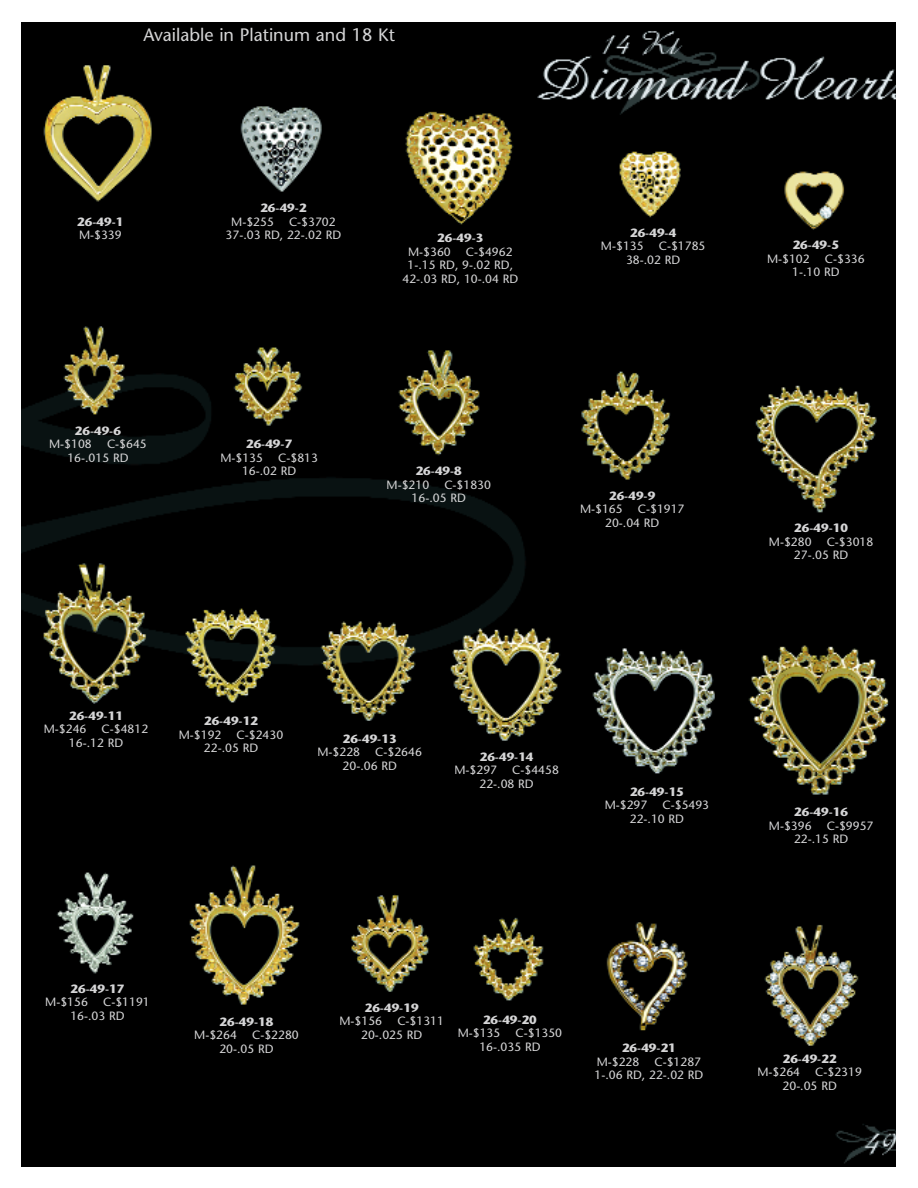
<style>
.page{position:relative;width:918px;height:1188px;background:#fff}
.page>*{position:absolute;margin:0;border:0;box-sizing:border-box;transform-origin:0 0}
.t1{font:18px "Stone Sans";color:#d5d5d6}
.t2{font:12px/13.5px "Stone Sans";color:#d5d5d6}
.t3{font:700 12px "Stone Sans";color:#d5d5d6}
</style>
<div class="page">
<img style="left:21px;top:22px;width:875px;height:1145px">
<h1 class="t1" style="left:144px;top:28px;width:253px">Available in Platinum and 18 Kt</h1>
<p class="t3" style="left:260px;top:204px;width:48px">26-49-2</p>
<p class="t2" style="left:231px;top:216px;width:44px">M-$255</p>
<p class="t2" style="left:226px;top:216px;width:117px;text-indent:64px">C-$3702<br>37-.03 RD, 22-.02 RD</p>
<p class="t3" style="left:77px;top:217px;width:48px">26-49-1</p>
<p class="t2" style="left:79px;top:229px;width:44px">M-$339</p>
<p class="t3" style="left:437px;top:233px;width:48px">26-49-3</p>
<p class="t2" style="left:408px;top:246px;width:44px">M-$360</p>
<p class="t2" style="left:466px;top:246px;width:48px">C-$4962</p>
<p class="t2" style="left:408px;top:259px;width:107px">1-.15 RD, 9-.02 RD,</p>
<p class="t2" style="left:402px;top:273px;width:117px">42-.03 RD, 10-.04 RD</p>
<p class="t3" style="left:630px;top:228px;width:48px">26-49-4</p>
<p class="t2" style="left:601px;top:241px;width:44px">M-$135</p>
<p class="t2" style="left:626px;top:241px;width:81px;text-indent:33px">C-$1785<br>38-.02 RD</p>
<p class="t3" style="left:793px;top:240px;width:48px">26-49-5</p>
<p class="t2" style="left:767px;top:253px;width:44px">M-$102</p>
<p class="t2" style="left:792px;top:253px;width:74px;text-indent:33px">C-$336<br>1-.10 RD</p>
<p class="t3" style="left:75px;top:426px;width:48px">26-49-6</p>
<p class="t2" style="left:49px;top:439px;width:44px">M-$108</p>
<p class="t2" style="left:67px;top:439px;width:81px;text-indent:40px">C-$645<br>16-.015 RD</p>
<p class="t3" style="left:246px;top:439px;width:48px">26-49-7</p>
<p class="t2" style="left:220px;top:452px;width:44px">M-$135</p>
<p class="t2" style="left:242px;top:452px;width:77px;text-indent:36px">C-$813<br>16-.02 RD</p>
<p class="t3" style="left:416px;top:466px;width:48px">26-49-8</p>
<p class="t2" style="left:387px;top:479px;width:44px">M-$210</p>
<p class="t2" style="left:412px;top:479px;width:81px;text-indent:33px">C-$1830<br>16-.05 RD</p>
<p class="t3" style="left:609px;top:491px;width:48px">26-49-9</p>
<p class="t2" style="left:580px;top:503px;width:44px">M-$165</p>
<p class="t2" style="left:605px;top:503px;width:81px;text-indent:33px">C-$1917<br>20-.04 RD</p>
<p class="t3" style="left:69px;top:711px;width:55px">26-49-11</p>
<p class="t2" style="left:44px;top:724px;width:44px">M-$246</p>
<p class="t2" style="left:69px;top:724px;width:81px;text-indent:33px">C-$4812<br>16-.12 RD</p>
<p class="t3" style="left:204px;top:716px;width:55px">26-49-12</p>
<p class="t2" style="left:179px;top:729px;width:44px">M-$192</p>
<p class="t2" style="left:204px;top:729px;width:81px;text-indent:33px">C-$2430<br>22-.05 RD</p>
<p class="t3" style="left:343px;top:734px;width:55px">26-49-13</p>
<p class="t2" style="left:317px;top:747px;width:44px">M-$228</p>
<p class="t2" style="left:343px;top:747px;width:81px;text-indent:33px">C-$2646<br>20-.06 RD</p>
<p class="t3" style="left:480px;top:752px;width:55px">26-49-14</p>
<p class="t2" style="left:454px;top:764px;width:44px">M-$297</p>
<p class="t2" style="left:480px;top:764px;width:81px;text-indent:33px">C-$4458<br>22-.08 RD</p>
<p class="t3" style="left:630px;top:787px;width:55px">26-49-15</p>
<p class="t2" style="left:605px;top:799px;width:44px">M-$297</p>
<p class="t2" style="left:630px;top:799px;width:81px;text-indent:33px">C-$5493<br>22-.10 RD</p>
<p class="t3" style="left:794px;top:523px;width:55px">26-49-10</p>
<p class="t2" style="left:769px;top:536px;width:44px">M-$280</p>
<p class="t2" style="left:794px;top:536px;width:81px;text-indent:33px">C-$3018<br>27-.05 RD</p>
<p class="t3" style="left:794px;top:808px;width:55px">26-49-16</p>
<p class="t2" style="left:769px;top:820px;width:44px">M-$396</p>
<p class="t2" style="left:794px;top:820px;width:81px;text-indent:33px">C-$9957<br>22-.15 RD</p>
<p class="t3" style="left:71px;top:984px;width:55px">26-49-17</p>
<p class="t2" style="left:45px;top:996px;width:44px">M-$156</p>
<p class="t2" style="left:70px;top:996px;width:81px;text-indent:33px">C-$1191<br>16-.03 RD</p>
<p class="t3" style="left:220px;top:1017px;width:55px">26-49-18</p>
<p class="t2" style="left:194px;top:1030px;width:44px">M-$264</p>
<p class="t2" style="left:219px;top:1030px;width:81px;text-indent:33px">C-$2280<br>20-.05 RD</p>
<p class="t3" style="left:365px;top:1003px;width:55px">26-49-19</p>
<p class="t2" style="left:340px;top:1015px;width:44px">M-$156</p>
<p class="t2" style="left:361px;top:1015px;width:84px;text-indent:36px">C-$1311<br>20-.025 RD</p>
<p class="t3" style="left:483px;top:1015px;width:55px">26-49-20</p>
<p class="t2" style="left:458px;top:1027px;width:44px">M-$135</p>
<p class="t2" style="left:479px;top:1027px;width:84px;text-indent:36px">C-$1350<br>16-.035 RD</p>
<p class="t3" style="left:622px;top:1043px;width:55px">26-49-21</p>
<p class="t2" style="left:597px;top:1056px;width:44px">M-$228</p>
<p class="t2" style="left:594px;top:1056px;width:110px;text-align:right">C-$1287<br>1-.06 RD, 22-.02 RD</p>
<p class="t3" style="left:783px;top:1054px;width:55px">26-49-22</p>
<p class="t2" style="left:757px;top:1066px;width:44px">M-$264</p>
<p class="t2" style="left:783px;top:1066px;width:81px;text-indent:33px">C-$2319<br>20-.05 RD</p>
</div>
